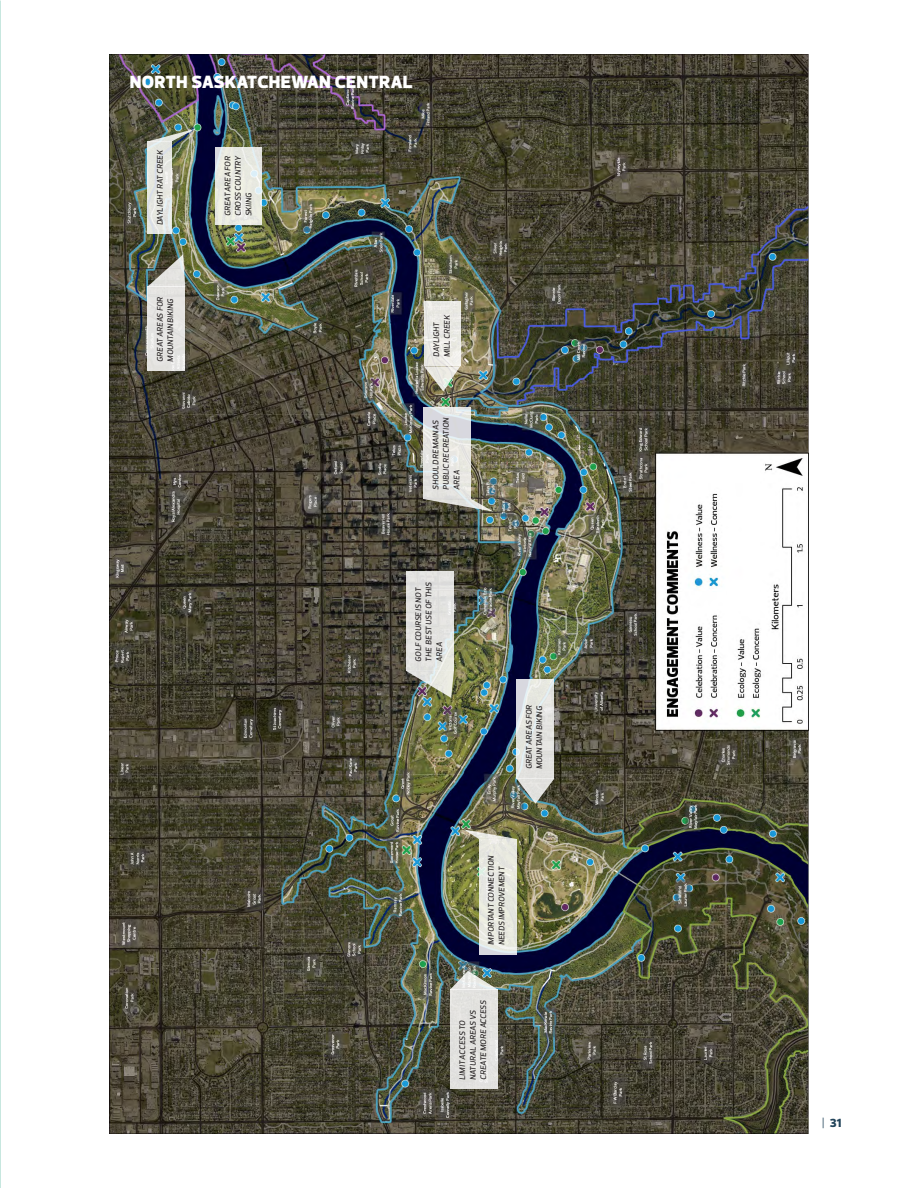
<style>
.page{position:relative;width:918px;height:1188px;background:#fff}
.page>*{position:absolute;margin:0;border:0;box-sizing:border-box;transform-origin:0 0}
._3_Headers{font:900 18px "Prelo";letter-spacing:.01em;color:#fff}
.t1{font:900 12px "Prelo";color:#22445a}
.Map_labels{font:italic 500 8.25px/10.5px "Prelo";color:#231f20;scale:.95 1}
.Map_labels-2{font:italic 500 8.25px/10.5px "Prelo";letter-spacing:-.035em;color:#231f20;scale:.95 1}
.s1{font-weight:500}
</style>
<div class="page">
<img style="left:110px;top:54px;width:698px;height:1080px">
<svg style="left:517px;top:679px;width:37px;height:99px;background:#e2e3e1"></svg>
<svg style="left:479px;top:839px;width:38px;height:115px;background:#e7e8e1"></svg>
<div style="left:147px;top:287px;width:38px;height:84px;background:#e5e4e2"></div>
<svg style="left:147px;top:141px;width:25px;height:93px;background:#e5e7e3"></svg>
<svg style="left:215px;top:147px;width:47px;height:78px;background:#e9eae3"></svg>
<div style="left:424px;top:302px;width:36px;height:64px;background:#eae9e4"></div>
<svg style="left:423px;top:407px;width:48px;height:92px;background:#e3e4e2"></svg>
<div style="left:450px;top:990px;width:48px;height:99px;background:#e3e2df"></div>
<div style="left:406px;top:572px;width:48px;height:99px;background:#e3e2e0"></div>
<svg style="left:517px;top:778px;width:37px;height:26px"></svg>
<svg style="left:424px;top:366px;width:36px;height:26px"></svg>
<svg style="left:423px;top:499px;width:71px;height:13px"></svg>
<svg style="left:406px;top:671px;width:48px;height:27px"></svg>
<svg style="left:450px;top:971px;width:48px;height:19px"></svg>
<svg style="left:147px;top:255px;width:38px;height:32px"></svg>
<svg style="left:147px;top:129px;width:49px;height:12px"></svg>
<svg style="left:464px;top:830px;width:53px;height:9px"></svg>
<p class="_3_Headers" style="left:130px;top:70px;width:284px">NORTH SASKATCHEWAN CENTRAL</p>
<p class="Map_labels" style="left:155px;top:225px;width:81px;rotate:-90deg">DAYLIGHT RAT CREEK</p>
<p class="Map_labels" style="left:222px;top:216px;width:65px;text-align:justify;rotate:-90deg">GREAT AREA FOR CROSS COUNTRY SKIING</p>
<p class="Map_labels" style="left:155px;top:362px;width:70px;rotate:-90deg">GREAT AREAS FOR<br>MOUNTAIN BIKING</p>
<p class="Map_labels" style="left:431px;top:357px;width:38px;rotate:-90deg">DAYLIGHT</p>
<p class="Map_labels" style="left:442px;top:357px;width:46px;rotate:-90deg">MILL CREEK</p>
<p class="Map_labels" style="left:430px;top:490px;width:78px;rotate:-90deg">SHOULD REMAIN AS<br>PUBLIC RECREATION<br>AREA</p>
<p class="Map_labels" style="left:413px;top:662px;width:85px;rotate:-90deg">GOLF COURSE IS NOT<br>THE BEST USE OF THIS<br>AREA</p>
<p class="Map_labels" style="left:524px;top:769px;width:70px;rotate:-90deg">GREAT AREAS FOR<br>MOUNTAIN BIKING</p>
<p class="Map_labels" style="left:486px;top:945px;width:96px;rotate:-90deg">IMPORTANT CONNECTION<br>NEEDS IMPROVEMENT</p>
<p class="Map_labels-2" style="left:457px;top:1080px;width:85px;rotate:-90deg">LIMIT ACCESS TO<br>NATURAL AREAS VS<br>CREATE MORE ACCESS</p>
<h2 class="t1" style="left:822px;top:1115px;width:21px"><span class="s1">|</span> 31</h2>
</div>
